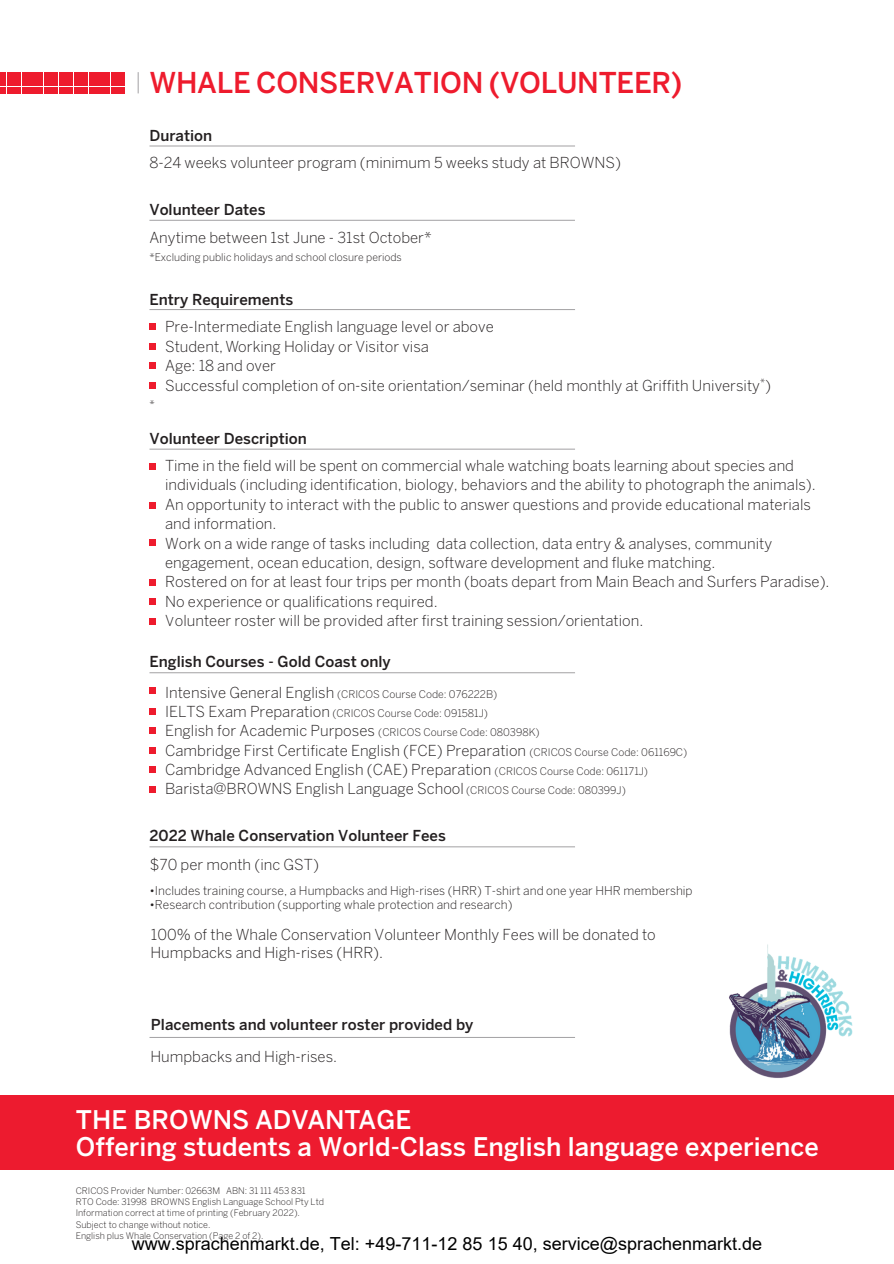
<style>
.page{position:relative;width:894px;height:1264px;background:#fff}
.page>*{position:absolute;margin:0;border:0;box-sizing:border-box;transform-origin:0 0}
.t1{font:500 28.5px "Benton Sans";letter-spacing:-.01em;color:#ee1b2d}
.t2{font:500 25.5px/27.2px "Benton Sans";color:#fff}
.t3{font:18px "Arial";color:#000}
.t4{font:300 15px/19.4px "Benton Sans";color:#231f20}
.t5{font:500 15px "Benton Sans";color:#231f20}
.t6{font:300 12px "Benton Sans";color:#231f20}
.t7{font:300 10.5px/19.4px "Benton Sans";color:#231f20}
.t8{font:300 9px/11.1px "Benton Sans";color:#231f20}
.s1{font-size:15px}
.s2{font-size:10.5px}
</style>
<div class="page">
<div style="left:0;top:1095px;width:893px;height:74px;background:#ed1b2f"></div>
<div style="left:149px;top:324px;width:7px;height:6px;background:#ee1b2d"></div>
<div style="left:149px;top:343px;width:7px;height:6px;background:#ee1b2d"></div>
<hr style="left:149px;top:309px;width:426px;height:1px;background:#a2a1a3">
<div style="left:149px;top:363px;width:7px;height:6px;background:#ee1b2d"></div>
<hr style="left:149px;top:146px;width:426px;height:1px;background:#a2a1a3">
<hr style="left:149px;top:220px;width:426px;height:1px;background:#a2a1a3">
<svg style="left:104px;top:72px;width:21px;height:21px"></svg>
<div style="left:96px;top:72px;width:7px;height:6px;background:#ee1b2d"></div>
<div style="left:96px;top:80px;width:7px;height:6px;background:#ee1b2d"></div>
<div style="left:96px;top:87px;width:7px;height:6px;background:#ee1b2d"></div>
<svg style="left:89px;top:72px;width:6px;height:21px"></svg>
<div style="left:81px;top:72px;width:7px;height:6px;background:#ee1b2d"></div>
<div style="left:81px;top:80px;width:7px;height:6px;background:#ee1b2d"></div>
<div style="left:81px;top:87px;width:7px;height:6px;background:#ee1b2d"></div>
<svg style="left:74px;top:72px;width:6px;height:21px"></svg>
<div style="left:66px;top:72px;width:7px;height:6px;background:#ee1b2d"></div>
<div style="left:44px;top:72px;width:7px;height:6px;background:#ee1b2d"></div>
<div style="left:29px;top:72px;width:7px;height:6px;background:#ee1b2d"></div>
<div style="left:66px;top:80px;width:7px;height:6px;background:#ee1b2d"></div>
<div style="left:44px;top:80px;width:7px;height:6px;background:#ee1b2d"></div>
<div style="left:29px;top:80px;width:7px;height:6px;background:#ee1b2d"></div>
<div style="left:66px;top:87px;width:7px;height:6px;background:#ee1b2d"></div>
<svg style="left:52px;top:72px;width:13px;height:21px"></svg>
<div style="left:44px;top:87px;width:7px;height:6px;background:#ee1b2d"></div>
<svg style="left:37px;top:72px;width:6px;height:21px"></svg>
<div style="left:29px;top:87px;width:7px;height:6px;background:#ee1b2d"></div>
<svg style="left:22px;top:72px;width:6px;height:21px"></svg>
<div style="left:14px;top:72px;width:7px;height:6px;background:#ee1b2d"></div>
<div style="left:14px;top:80px;width:7px;height:6px;background:#ee1b2d"></div>
<div style="left:14px;top:87px;width:7px;height:6px;background:#ee1b2d"></div>
<svg style="left:1px;top:72px;width:12px;height:21px"></svg>
<svg style="left:138px;top:72px;width:1px;height:21px"></svg>
<div style="left:149px;top:463px;width:7px;height:6px;background:#ee1b2d"></div>
<hr style="left:149px;top:449px;width:426px;height:1px;background:#a2a1a3">
<div style="left:149px;top:502px;width:7px;height:6px;background:#ee1b2d"></div>
<div style="left:149px;top:540px;width:7px;height:6px;background:#ee1b2d"></div>
<div style="left:149px;top:579px;width:7px;height:6px;background:#ee1b2d"></div>
<div style="left:149px;top:598px;width:7px;height:6px;background:#ee1b2d"></div>
<div style="left:149px;top:687px;width:7px;height:6px;background:#ee1b2d"></div>
<hr style="left:149px;top:672px;width:426px;height:1px;background:#a2a1a3">
<div style="left:149px;top:708px;width:7px;height:6px;background:#ee1b2d"></div>
<div style="left:149px;top:727px;width:7px;height:6px;background:#ee1b2d"></div>
<div style="left:149px;top:747px;width:7px;height:6px;background:#ee1b2d"></div>
<div style="left:149px;top:766px;width:7px;height:6px;background:#ee1b2d"></div>
<div style="left:149px;top:618px;width:7px;height:6px;background:#ee1b2d"></div>
<img style="left:729px;top:944px;width:124px;height:134px">
<div style="left:149px;top:786px;width:7px;height:6px;background:#ee1b2d"></div>
<div style="left:149px;top:382px;width:7px;height:6px;background:#ee1b2d"></div>
<hr style="left:149px;top:846px;width:426px;height:1px;background:#a2a1a3">
<hr style="left:149px;top:1037px;width:426px;height:1px;background:#a2a1a3">
<h1 class="t1" style="left:149px;top:66px;width:534px">WHALE CONSERVATION (VOLUNTEER)</h1>
<p class="t5" style="left:149px;top:126px;width:64px">Duration</p>
<p class="t4" style="left:149px;top:153px;width:473px">8-24 weeks volunteer program (minimum 5 weeks study at BROWNS)</p>
<p class="t5" style="left:149px;top:201px;width:117px">Volunteer Dates</p>
<p class="t4" style="left:149px;top:228px;width:284px">Anytime between 1st June - 31st October*</p>
<p class="t7" style="left:149px;top:248px;width:254px">*Excluding public holidays and school closure periods</p>
<p class="t5" style="left:149px;top:290px;width:145px">Entry Requirements</p>
<p class="t7" style="left:149px;top:395px;width:7px">*</p>
<p class="t4" style="left:165px;top:317px;width:607px">Pre-Intermediate English language level or above<br>Student, Working Holiday or Visitor visa<br>Age: 18 and over<br>Successful completion of on-site orientation/seminar (held monthly at Griffith University<sup>*</sup>)</p>
<p class="t5" style="left:149px;top:429px;width:159px">Volunteer Description</p>
<p class="t4" style="left:165px;top:456px;width:665px">Time in the field will be spent on commercial whale watching boats learning about species and individuals (including identification, biology, behaviors and the ability to photograph the animals).<br>An opportunity to interact with the public to answer questions and provide educational materials and information.<br>Work on a wide range of tasks including data collection, data entry &amp; analyses, community engagement, ocean education, design, software development and fluke matching.<br>Rostered on for at least four trips per month (boats depart from Main Beach and Surfers Paradise).<br>No experience or qualifications required.<br>Volunteer roster will be provided after first training session/orientation.</p>
<p class="t5" style="left:149px;top:653px;width:243px">English Courses - Gold Coast only</p>
<p class="t7" style="left:165px;top:684px;width:334px"><span class="s1">Intensive General English</span> (CRICOS Course Code: 076222B)<br><span class="s1">IELTS Exam Preparation</span> (CRICOS Course Code: 091581J)</p>
<p class="t4" style="left:165px;top:721px;width:523px">English for Academic Purposes <span class="s2">(CRICOS Course Code: 080398K)<br></span>Cambridge First Certificate English (FCE) Preparation <span class="s2">(CRICOS Course Code: 061169C)<br></span>Cambridge Advanced English (CAE) Preparation <span class="s2">(CRICOS Course Code: 061171J)<br></span>Barista@BROWNS English Language School <span class="s2">(CRICOS Course Code: 080399J)</span></p>
<p class="t5" style="left:149px;top:827px;width:298px">2022 Whale Conservation Volunteer Fees</p>
<p class="t4" style="left:150px;top:854px;width:171px">$70 per month (inc GST)</p>
<p class="t6" style="left:149px;top:883px;width:544px">•Includes training course, a Humpbacks and High-rises (HRR) T-shirt and one year HHR membership</p>
<p class="t6" style="left:149px;top:897px;width:364px">•Research contribution (supporting whale protection and research)</p>
<p class="t4" style="left:150px;top:925px;width:507px;line-height:18px">100% of the Whale Conservation Volunteer Monthly Fees will be donated to<br>Humpbacks and High-rises (HRR).</p>
<p class="t5" style="left:151px;top:1016px;width:324px">Placements and volunteer roster provided by</p>
<p class="t4" style="left:150px;top:1047px;width:188px">Humpbacks and High-rises.</p>
<h2 class="t2" style="left:76px;top:1105px;width:744px">THE BROWNS ADVANTAGE<br>Offering students a World-Class English language experience</h2>
<p class="t8" style="left:76px;top:1185px;width:250px">CRICOS Provider Number: 02663M ABN: 31 111 453 831<br>RTO Code: 31998 BROWNS English Language School Pty Ltd Information correct at time of printing (February 2022).<br>Subject to change without notice.<br>English plus Whale Conservation (Page 2 of 2).</p>
<p class="t3" style="left:132px;top:1230px;width:632px">www.sprachenmarkt.de, Tel: +49-711-12 85 15 40, service@sprachenmarkt.de</p>
</div>
